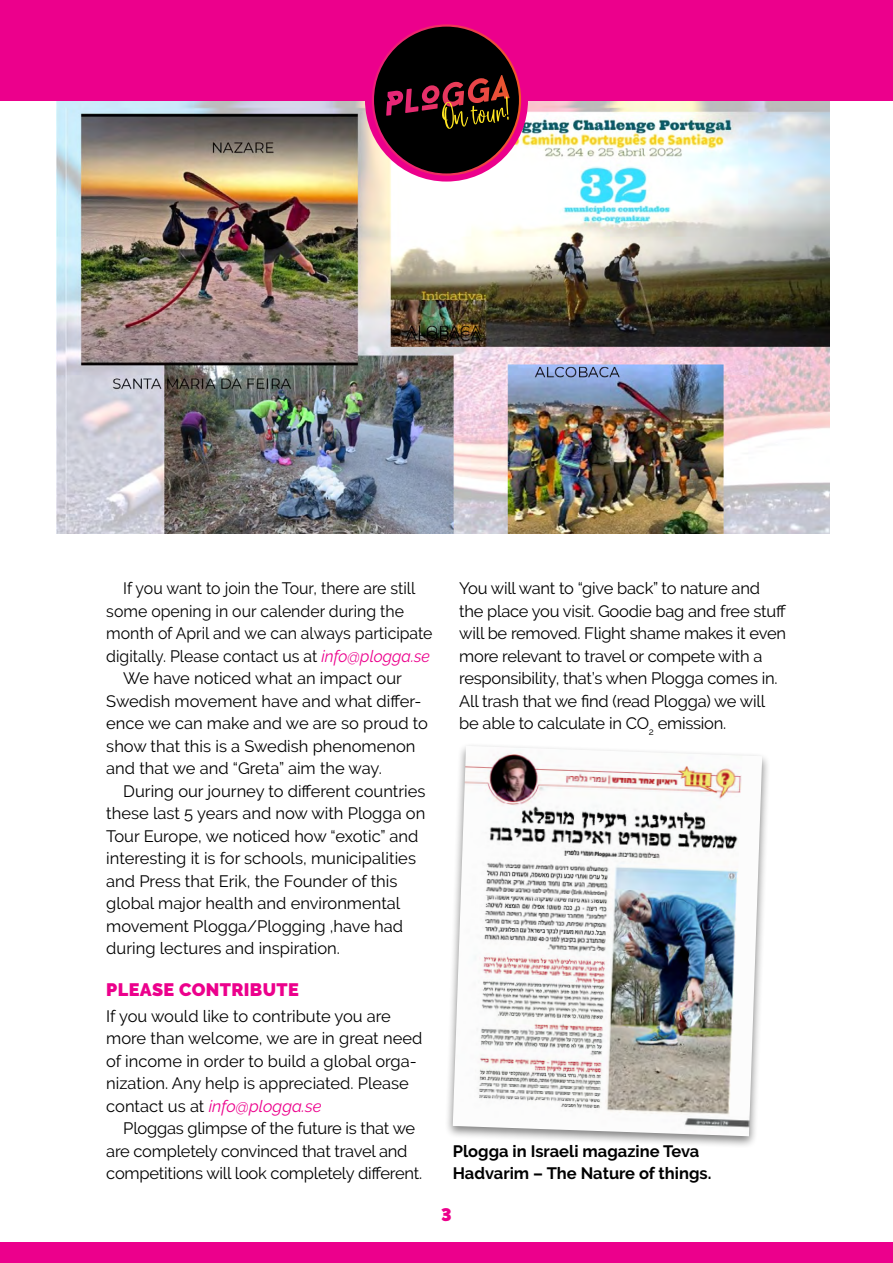
<style>
.page{position:relative;width:893px;height:1263px;background:#fff}
.page>*{position:absolute;margin:0;border:0;box-sizing:border-box;transform-origin:0 0}
.t1{font:900 18px "Raleway";letter-spacing:.02em;color:#ec008c}
.t2{font:16.5px/22.5px "Raleway";color:#000}
.t3{font:16.5px "Raleway";color:#000;scale:.96 1}
.t4{font:700 16.5px/22.5px "Raleway";color:#000}
.s1{font-style:italic;color:#ec008c}
</style>
<div class="page">
<img style="left:56px;top:100px;width:773px;height:434px">
<div style="left:444px;top:742px;width:326px;height:407px;background:#000;opacity:.5"></div>
<img style="left:453px;top:746px;width:309px;height:390px">
<div style="left:445px;top:1138px;width:274px;height:56px;background:#fff"></div>
<div style="left:0;top:0;width:893px;height:100px;background:#ec008c"></div>
<div style="left:0;top:1242px;width:893px;height:21px;background:#ec008c"></div>
<div style="left:365px;top:19px;width:163px;height:163px;background:#ec008c;border-radius:50%"></div>
<svg style="left:372px;top:24px;width:149px;height:152px"></svg>
<p class="t3" style="left:123px;top:579px;width:306px">If you want to join the Tour, there are still</p>
<p class="t3" style="left:106px;top:601px;width:312px">some opening in our calender during the</p>
<p class="t3" style="left:106px;top:624px;width:341px">month of April and we can always participate</p>
<p class="t3" style="left:106px;top:646px;width:339px">digitally. Please contact us at <span class="s1">info@plogga.se</span></p>
<p class="t2" style="left:123px;top:667px;width:280px">We have noticed what an impact our</p>
<p class="t2" style="left:106px;top:689px;width:317px">Swedish movement have and what differ-</p>
<p class="t2" style="left:106px;top:712px;width:323px">ence we can make and we are so proud to</p>
<p class="t2" style="left:106px;top:734px;width:311px">show that this is a Swedish phenomenon</p>
<p class="t2" style="left:106px;top:757px;width:277px">and that we and “Greta” aim the way.</p>
<p class="t2" style="left:123px;top:779px;width:304px">During our journey to different countries</p>
<p class="t2" style="left:106px;top:802px;width:321px">these last 5 years and now with Plogga on</p>
<p class="t2" style="left:106px;top:824px;width:314px">Tour Europe, we noticed how “exotic” and</p>
<p class="t2" style="left:106px;top:847px;width:311px">interesting it is for schools, municipalities</p>
<p class="t2" style="left:106px;top:869px;width:293px">and Press that Erik, the Founder of this</p>
<p class="t2" style="left:106px;top:892px;width:296px">global major health and environmental</p>
<p class="t2" style="left:106px;top:914px;width:298px">movement Plogga/Plogging ,have had</p>
<p class="t2" style="left:106px;top:937px;width:235px">during lectures and inspiration.</p>
<p class="t1" style="left:106px;top:979px;width:194px">PLEASE CONTRIBUTE</p>
<p class="t2" style="left:106px;top:1004px;width:317px">If you would like to contribute you are more than welcome, we are in great need of income in order to build a global orga&shy;nization. Any help is appreciated. Please contact us at <span class="s1">info@plogga.se</span></p>
<p class="t2" style="left:106px;top:1117px;width:317px;text-indent:17px">Ploggas glimpse of the future is that we are completely convinced that travel and competitions will look completely different.</p>
<p class="t2" style="left:459px;top:577px;width:328px">You will want to “give back” to nature and the place you visit. Goodie bag and free stuff will be removed. Flight shame makes it even more relevant to travel or compete with a responsibility, that’s when Plogga comes in.<br>All trash that we find (read Plogga) we will be able to calculate in CO<sub>2</sub> emission.</p>
<p class="t4" style="left:453px;top:1140px;width:260px">Plogga in Israeli magazine Teva<br>Hadvarim – The Nature of things.</p>
<p class="t1" style="left:441px;top:1204px;width:12px">3</p>
</div>
